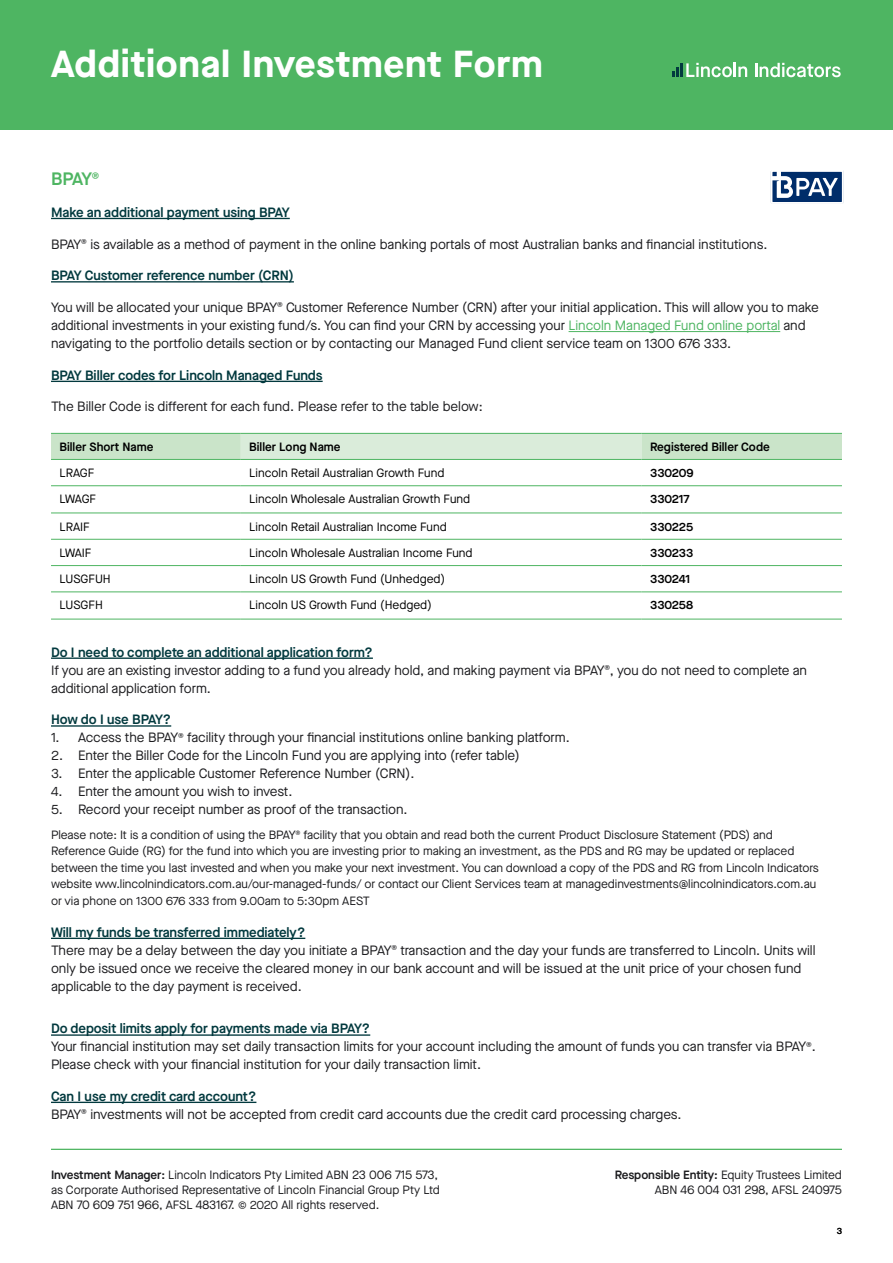
<style>
.page{position:relative;width:893px;height:1263px;background:#fff}
.page>*{position:absolute;margin:0;border:0;box-sizing:border-box;transform-origin:0 0}
.t1{font:700 37.65px "Maison Neue";letter-spacing:.02em;color:#fff}
.t2{font:600 18px "Maison Neue";color:#4eb562}
.t3{font:13.5px/18px "Maison Neue";letter-spacing:-.005em;color:#1c1c1f}
.t4{font:600 13.5px "Maison Neue";letter-spacing:-.005em;color:#02393e}
.t5{font:12px/16.5px "Maison Neue";letter-spacing:-.005em;color:#1c1c1f}
.t6{font:12px "Maison Neue";color:#000}
.t7{font:600 12px "Maison Neue";color:#000}
.t8{font:500 9px "Maison Neue";color:#000}
.s1{color:#4eb562}
.s2{font-weight:600;color:#02393e}
.s3{font-weight:600}
</style>
<div class="page">
<hr style="left:51px;top:218px;width:239px;height:1px;background:#02393e">
<hr style="left:51px;top:381px;width:272px;height:1px;background:#02393e">
<hr style="left:51px;top:281px;width:243px;height:1px;background:#02393e">
<hr style="left:51px;top:657px;width:322px;height:2px;background:#02393e">
<hr style="left:51px;top:938px;width:254px;height:1px;background:#02393e">
<hr style="left:51px;top:1034px;width:319px;height:2px;background:#02393e">
<hr style="left:51px;top:1102px;width:205px;height:1px;background:#02393e">
<hr style="left:51px;top:725px;width:120px;height:2px;background:#02393e">
<hr style="left:569px;top:331px;width:211px;height:1px;background:#4eb562">
<div style="left:51px;top:434px;width:791px;height:25px;background:#cae4c9"></div>
<div style="left:241px;top:433px;width:401px;height:26px;background:#daecda"></div>
<svg style="left:51px;top:486px;width:791px;height:133px"></svg>
<hr style="left:51px;top:433px;width:190px;height:1px;background:#4eb562">
<hr style="left:241px;top:433px;width:401px;height:1px;background:#4eb562">
<hr style="left:642px;top:433px;width:200px;height:1px;background:#4eb562">
<hr style="left:51px;top:459px;width:190px;height:1px;background:#4eb562">
<hr style="left:241px;top:459px;width:401px;height:1px;background:#4eb562">
<hr style="left:642px;top:459px;width:200px;height:1px;background:#4eb562">
<hr style="left:51px;top:485px;width:190px;height:1px;background:#4eb562">
<hr style="left:241px;top:485px;width:401px;height:1px;background:#4eb562">
<hr style="left:642px;top:485px;width:200px;height:1px;background:#4eb562">
<hr style="left:51px;top:513px;width:190px;height:1px;background:#4eb562">
<hr style="left:241px;top:513px;width:401px;height:1px;background:#4eb562">
<hr style="left:642px;top:513px;width:200px;height:1px;background:#4eb562">
<hr style="left:51px;top:539px;width:190px;height:1px;background:#4eb562">
<hr style="left:241px;top:539px;width:401px;height:1px;background:#4eb562">
<hr style="left:642px;top:539px;width:200px;height:1px;background:#4eb562">
<hr style="left:51px;top:565px;width:190px;height:1px;background:#4eb562">
<hr style="left:241px;top:565px;width:401px;height:1px;background:#4eb562">
<hr style="left:642px;top:565px;width:200px;height:1px;background:#4eb562">
<hr style="left:51px;top:591px;width:190px;height:1px;background:#4eb562">
<hr style="left:241px;top:591px;width:401px;height:1px;background:#4eb562">
<hr style="left:642px;top:591px;width:200px;height:1px;background:#4eb562">
<hr style="left:51px;top:619px;width:190px;height:1px;background:#4eb562">
<hr style="left:241px;top:619px;width:401px;height:1px;background:#4eb562">
<hr style="left:642px;top:619px;width:200px;height:1px;background:#4eb562">
<svg style="left:770px;top:171px;width:74px;height:33px"></svg>
<div style="left:0;top:0;width:893px;height:129px;background:#4eb562"></div>
<hr style="left:680px;top:63px;width:3px;height:14px;background:#02393e">
<svg style="left:673px;top:67px;width:6px;height:10px"></svg>
<svg style="left:686px;top:63px;width:61px;height:14px"></svg>
<svg style="left:755px;top:63px;width:86px;height:14px"></svg>
<hr style="left:51px;top:1149px;width:791px;height:1px;background:#4eb562">
<h1 class="t1" style="left:51px;top:37px;width:493px">Additional Investment Form</h1>
<h2 class="t2" style="left:51px;top:167px;width:50px">BPAY<sup>®</sup></h2>
<p class="t4" style="left:51px;top:203px;width:240px">Make an additional payment using BPAY</p>
<p class="t3" style="left:51px;top:235px;width:718px">BPAY<sup>®</sup> is available as a method of payment in the online banking portals of most Australian banks and financial institutions.</p>
<p class="t4" style="left:51px;top:266px;width:244px">BPAY Customer reference number (CRN)</p>
<p class="t3" style="left:51px;top:298px;width:769px">You will be allocated your unique BPAY<sup>®</sup> Customer Reference Number (CRN) after your initial application. This will allow you to make additional investments in your existing fund/s. You can find your CRN by accessing your <span class="s1">Lincoln Managed Fund online portal</span> and navigating to the portfolio details section or by contacting our Managed Fund client service team on 1300 676 333.</p>
<p class="t4" style="left:51px;top:366px;width:273px">BPAY Biller codes for Lincoln Managed Funds</p>
<p class="t3" style="left:51px;top:398px;width:433px">The Biller Code is different for each fund. Please refer to the table below:</p>
<p class="t7" style="left:60px;top:438px;width:95px">Biller Short Name</p>
<p class="t7" style="left:249px;top:438px;width:93px">Biller Long Name</p>
<p class="t7" style="left:650px;top:438px;width:121px">Registered Biller Code</p>
<p class="t6" style="left:60px;top:465px;width:36px">LRAGF</p>
<p class="t6" style="left:249px;top:465px;width:197px">Lincoln Retail Australian Growth Fund</p>
<p class="t7" style="left:650px;top:464px;width:45px">330209</p>
<p class="t6" style="left:60px;top:491px;width:38px">LWAGF</p>
<p class="t6" style="left:249px;top:491px;width:222px">Lincoln Wholesale Australian Growth Fund</p>
<p class="t7" style="left:650px;top:491px;width:41px">330217</p>
<p class="t6" style="left:60px;top:518px;width:32px">LRAIF</p>
<p class="t6" style="left:249px;top:518px;width:199px">Lincoln Retail Australian Income Fund</p>
<p class="t7" style="left:650px;top:518px;width:45px">330225</p>
<p class="t6" style="left:60px;top:545px;width:34px">LWAIF</p>
<p class="t6" style="left:249px;top:545px;width:225px">Lincoln Wholesale Australian Income Fund</p>
<p class="t7" style="left:650px;top:544px;width:45px">330233</p>
<p class="t6" style="left:60px;top:571px;width:53px">LUSGFUH</p>
<p class="t6" style="left:249px;top:571px;width:197px">Lincoln US Growth Fund (Unhedged)</p>
<p class="t7" style="left:650px;top:571px;width:42px">330241</p>
<p class="t6" style="left:60px;top:597px;width:45px">LUSGFH</p>
<p class="t6" style="left:249px;top:597px;width:184px">Lincoln US Growth Fund (Hedged)</p>
<p class="t7" style="left:650px;top:597px;width:45px">330258</p>
<p class="t3" style="left:51px;top:643px;width:758px"><span class="s2">Do I need to complete an additional application form?<br></span>If you are an existing investor adding to a fund you already hold, and making payment via BPAY<sup>®</sup>, you do not need to complete an additional application form.</p>
<p class="t4" style="left:51px;top:710px;width:122px">How do I use BPAY?</p>
<p class="t3" style="left:51px;top:728px;width:520px">1. Access the BPAY<sup>®</sup> facility through your financial institutions online banking platform.</p>
<p class="t3" style="left:51px;top:746px;width:470px">2. Enter the Biller Code for the Lincoln Fund you are applying into (refer table)</p>
<p class="t3" style="left:51px;top:764px;width:365px">3. Enter the applicable Customer Reference Number (CRN).</p>
<p class="t3" style="left:51px;top:782px;width:243px">4. Enter the amount you wish to invest.</p>
<p class="t3" style="left:51px;top:800px;width:358px">5. Record your receipt number as proof of the transaction.</p>
<p class="t5" style="left:51px;top:826px;width:769px">Please note: It is a condition of using the BPAY<sup>®</sup> facility that you obtain and read both the current Product Disclosure Statement (PDS) and Reference Guide (RG) for the fund into which you are investing prior to making an investment, as the PDS and RG may be updated or replaced between the time you last invested and when you make your next investment. You can download a copy of the PDS and RG from Lincoln Indicators website www.lincolnindicators.com.au/our-managed-funds/ or contact our Client Services team at managedinvestments@lincolnindicators.com.au or via phone on 1300 676 333 from 9.00am to 5:30pm AEST</p>
<p class="t3" style="left:51px;top:923px;width:766px"><span class="s2">Will my funds be transferred immediately?<br></span>There may be a delay between the day you initiate a BPAY<sup>®</sup> transaction and the day your funds are transferred to Lincoln. Units will only be issued once we receive the cleared money in our bank account and will be issued at the unit price of your chosen fund applicable to the day payment is received.</p>
<p class="t3" style="left:51px;top:1020px;width:766px"><span class="s2">Do deposit limits apply for payments made via BPAY?<br></span>Your financial institution may set daily transaction limits for your account including the amount of funds you can transfer via BPAY<sup>®</sup>.<br>Please check with your financial institution for your daily transaction limit.</p>
<p class="t3" style="left:51px;top:1087px;width:632px"><span class="s2">Can I use my credit card account?<br></span>BPAY<sup>®</sup> investments will not be accepted from credit card accounts due the credit card processing charges.</p>
<p class="t5" style="left:51px;top:1167px;width:390px;line-height:15px"><span class="s3">Investment Manager:</span> Lincoln Indicators Pty Limited ABN 23 006 715 573, as Corporate Authorised Representative of Lincoln Financial Group Pty Ltd<br>ABN 70 609 751 966, AFSL 483167. © 2020 All rights reserved.</p>
<p class="t5" style="left:615px;top:1167px;width:229px;line-height:15px;text-align:right"><span class="s3">Responsible Entity:</span> Equity Trustees Limited<br>ABN 46 004 031 298, AFSL 240975</p>
<p class="t8" style="left:837px;top:1224px;width:7px">3</p>
</div>
